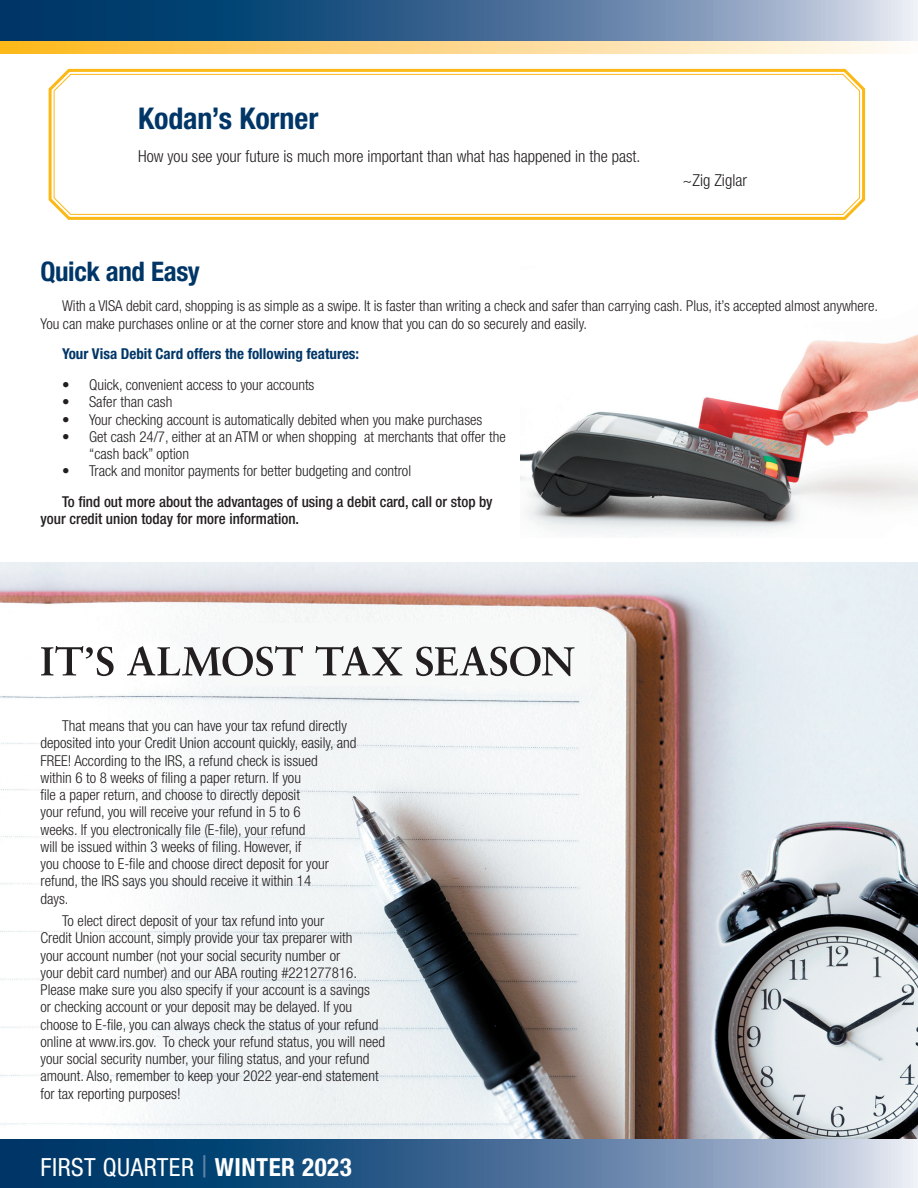
<style>
.page{position:relative;width:918px;height:1188px;background:#fff}
.page>*{position:absolute;margin:0;border:0;box-sizing:border-box;transform-origin:0 0}
.t1{font:700 condensed 30px "Helvetica Neue LT Std";letter-spacing:-.005em;color:#003667}
.t2{font:700 condensed 27px "Helvetica Neue LT Std";letter-spacing:-.015em;color:#003667}
.t3{font:condensed 25.05px "Helvetica Neue LT Std";letter-spacing:.02em;color:#fff}
.t4{font:300 condensed 16.5px "Helvetica Neue LT Std";color:#231f20}
.t5{font:300 condensed 15px/17.2px "Helvetica Neue LT Std";color:#231f20}
.t6{font:500 condensed 15px/17.2px "Helvetica Neue LT Std";color:#231f20}
.t7{font:700 condensed 15px "Helvetica Neue LT Std";color:#003667}
.s1{font-size:30px;color:#6180a7}
.s2{font-weight:700}
</style>
<div class="page">
<img style="left:0;top:563px;width:47px;height:562px">
<img style="left:47px;top:563px;width:871px;height:576px">
<svg style="left:0;top:1139px;width:918px;height:49px;background:#4b739a"></svg>
<svg style="left:0;top:40px;width:918px;height:14px;background:#f1d18d"></svg>
<svg style="left:0;top:0;width:918px;height:40px;background:#4a7299"></svg>
<svg style="left:48px;top:68px;width:818px;height:152px"></svg>
<svg style="left:53px;top:73px;width:808px;height:142px"></svg>
<img style="left:520px;top:334px;width:398px;height:203px">
<div style="left:219px;top:624px;width:371px;height:62px;background:#f7f9f9"></div>
<svg style="left:41px;top:646px;width:534px;height:30px"></svg>
<h1 class="t1" style="left:138px;top:100px;width:182px">Kodan’s Korner</h1>
<p class="t4" style="left:138px;top:146px;width:504px">How you see your future is much more important than what has happened in the past.</p>
<p class="t4" style="left:683px;top:171px;width:66px">~Zig Ziglar</p>
<h2 class="t2" style="left:40px;top:255px;width:161px">Quick and Easy</h2>
<p class="t5" style="left:40px;top:297px;width:839px;text-indent:22px">With a VISA debit card, shopping is as simple as a swipe. It is faster than writing a check and safer than carrying cash. Plus, it’s accepted almost anywhere.<br>You can make purchases online or at the corner store and know that you can do so securely and easily.</p>
<p class="t7" style="left:62px;top:345px;width:299px">Your Visa Debit Card offers the following features:</p>
<p class="t5" style="left:62px;top:376px;width:254px">• Quick, convenient access to your accounts</p>
<p class="t5" style="left:62px;top:393px;width:112px">• Safer than cash</p>
<p class="t5" style="left:62px;top:411px;width:422px">• Your checking account is automatically debited when you make purchases</p>
<p class="t5" style="left:89px;top:428px;width:418px;text-indent:-27px">• Get cash 24/7, either at an ATM or when shopping at merchants that offer the “cash back” option</p>
<p class="t5" style="left:62px;top:462px;width:351px">• Track and monitor payments for better budgeting and control</p>
<p class="t6" style="left:40px;top:493px;width:454px;text-indent:22px">To find out more about the advantages of using a debit card, call or stop by your credit union today for more information.</p>
<p class="t5" style="left:40px;top:717px;width:318px;text-indent:22px">That means that you can have your tax refund directly deposited into your Credit Union account quickly, easily, and FREE! According to the IRS, a refund check is issued<br>within 6 to 8 weeks of filing a paper return. If you<br>file a paper return, and choose to directly deposit<br>your refund, you will receive your refund in 5 to 6<br>weeks. If you electronically file (E-file), your refund<br>will be issued within 3 weeks of filing. However, if<br>you choose to E-file and choose direct deposit for your refund, the IRS says you should receive it within 14<br>days.</p>
<p class="t5" style="left:40px;top:912px;width:346px;text-indent:22px">To elect direct deposit of your tax refund into your<br>Credit Union account, simply provide your tax preparer with<br>your account number (not your social security number or<br>your debit card number) and our ABA routing #221277816.<br>Please make sure you also specify if your account is a savings<br>or checking account or your deposit may be delayed. If you choose to E-file, you can always check the status of your refund online at www.irs.gov. To check your refund status, you will need your social security number, your filing status, and your refund amount. Also, remember to keep your 2022 year-end statement for tax reporting purposes!</p>
<h3 class="t3" style="left:40px;top:1152px;width:313px">FIRST QUARTER <span class="s1">|</span> <span class="s2">WINTER 2023</span></h3>
</div>
